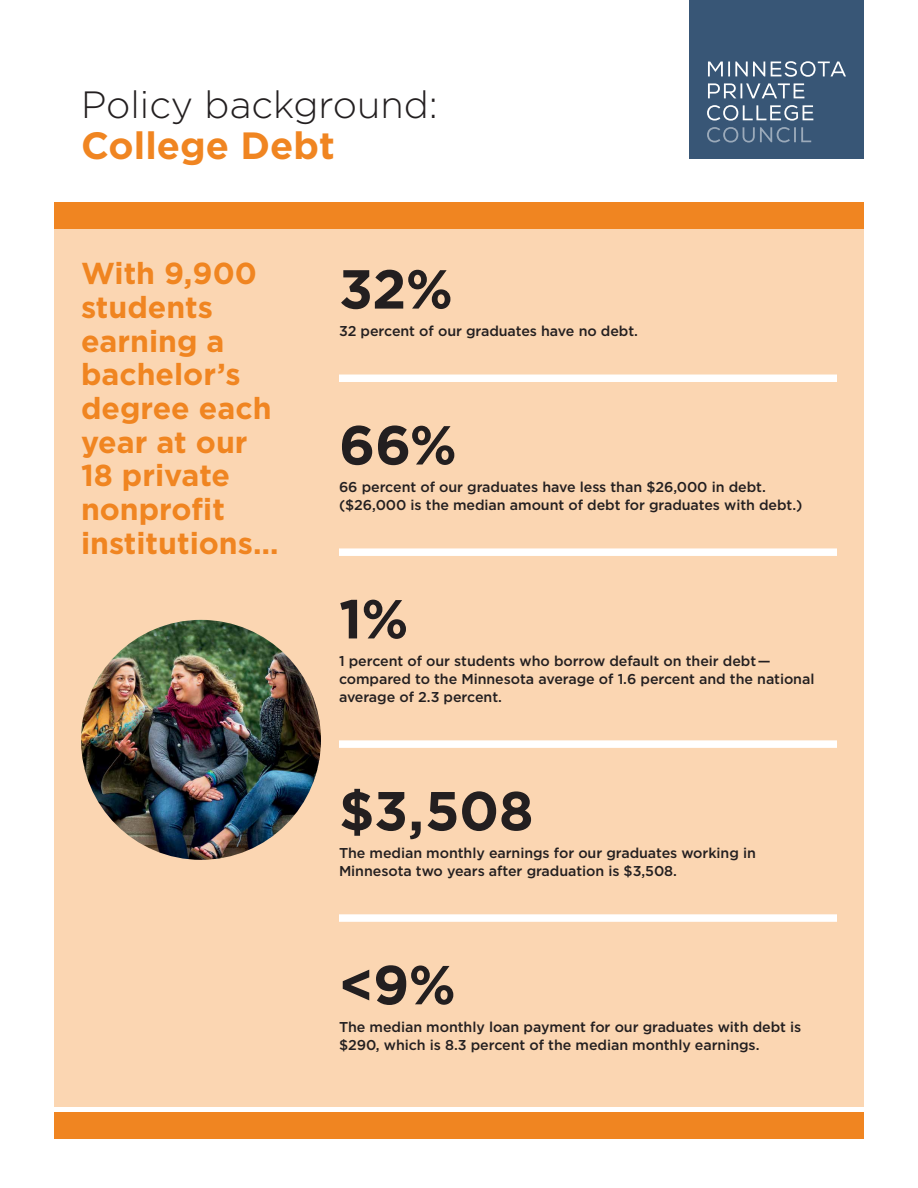
<style>
.page{position:relative;width:918px;height:1188px;background:#fff}
.page>*{position:absolute;margin:0;border:0;box-sizing:border-box;transform-origin:0 0}
.t1{font:700 54.9px "Gotham";letter-spacing:-.01em;color:#231f20}
.t2{font:300 37.95px "Gotham";color:#231f20}
.t3{font:700 37.95px "Gotham";color:#f08521}
.t4{font:700 30.3px/33.6px "Gotham";color:#f08521}
.t5{font:500 14.25px/18px "Gotham";letter-spacing:-.005em;color:#231f20}
</style>
<div class="page">
<div style="left:54px;top:229px;width:810px;height:878px;background:#fbd6b2"></div>
<div style="left:54px;top:1112px;width:810px;height:27px;background:#f08521"></div>
<div style="left:689px;top:0;width:175px;height:159px;background:#385676"></div>
<svg style="left:708px;top:61px;width:138px;height:16px"></svg>
<svg style="left:708px;top:83px;width:96px;height:15px"></svg>
<svg style="left:707px;top:105px;width:106px;height:16px"></svg>
<svg style="left:707px;top:127px;width:104px;height:16px"></svg>
<div style="left:54px;top:202px;width:810px;height:27px;background:#f08521"></div>
<img style="left:81px;top:620px;width:240px;height:240px;border-radius:120px">
<div style="left:339px;top:375px;width:498px;height:7px;background:#fff"></div>
<div style="left:339px;top:548px;width:498px;height:8px;background:#fff"></div>
<div style="left:339px;top:740px;width:498px;height:8px;background:#fff"></div>
<div style="left:339px;top:914px;width:498px;height:8px;background:#fff"></div>
<h2 class="t2" style="left:81px;top:84px;width:358px">Policy background:</h2>
<h2 class="t3" style="left:81px;top:124px;width:255px">College Debt</h2>
<h3 class="t4" style="left:81px;top:257px;width:199px">With 9,900 students earning a bachelor’s degree each year at our<br>18 private nonprofit institutions…</h3>
<h1 class="t1" style="left:339px;top:257px;width:115px">32%</h1>
<p class="t5" style="left:339px;top:322px;width:301px">32 percent of our graduates have no debt.</p>
<h1 class="t1" style="left:339px;top:413px;width:119px">66%</h1>
<p class="t5" style="left:339px;top:478px;width:465px">66 percent of our graduates have less than $26,000 in debt. ($26,000 is the median amount of debt for graduates with debt.)</p>
<h1 class="t1" style="left:339px;top:587px;width:71px">1%</h1>
<p class="t5" style="left:339px;top:652px;width:477px">1 percent of our students who borrow default on their debt— compared to the Minnesota average of 1.6 percent and the national average of 2.3 percent.</p>
<h1 class="t1" style="left:339px;top:779px;width:196px">$3,508</h1>
<p class="t5" style="left:339px;top:844px;width:418px">The median monthly earnings for our graduates working in<br>Minnesota two years after graduation is $3,508.</p>
<h1 class="t1" style="left:339px;top:953px;width:118px">&lt;9%</h1>
<p class="t5" style="left:339px;top:1017px;width:464px">The median monthly loan payment for our graduates with debt is $290, which is 8.3 percent of the median monthly earnings.</p>
</div>
